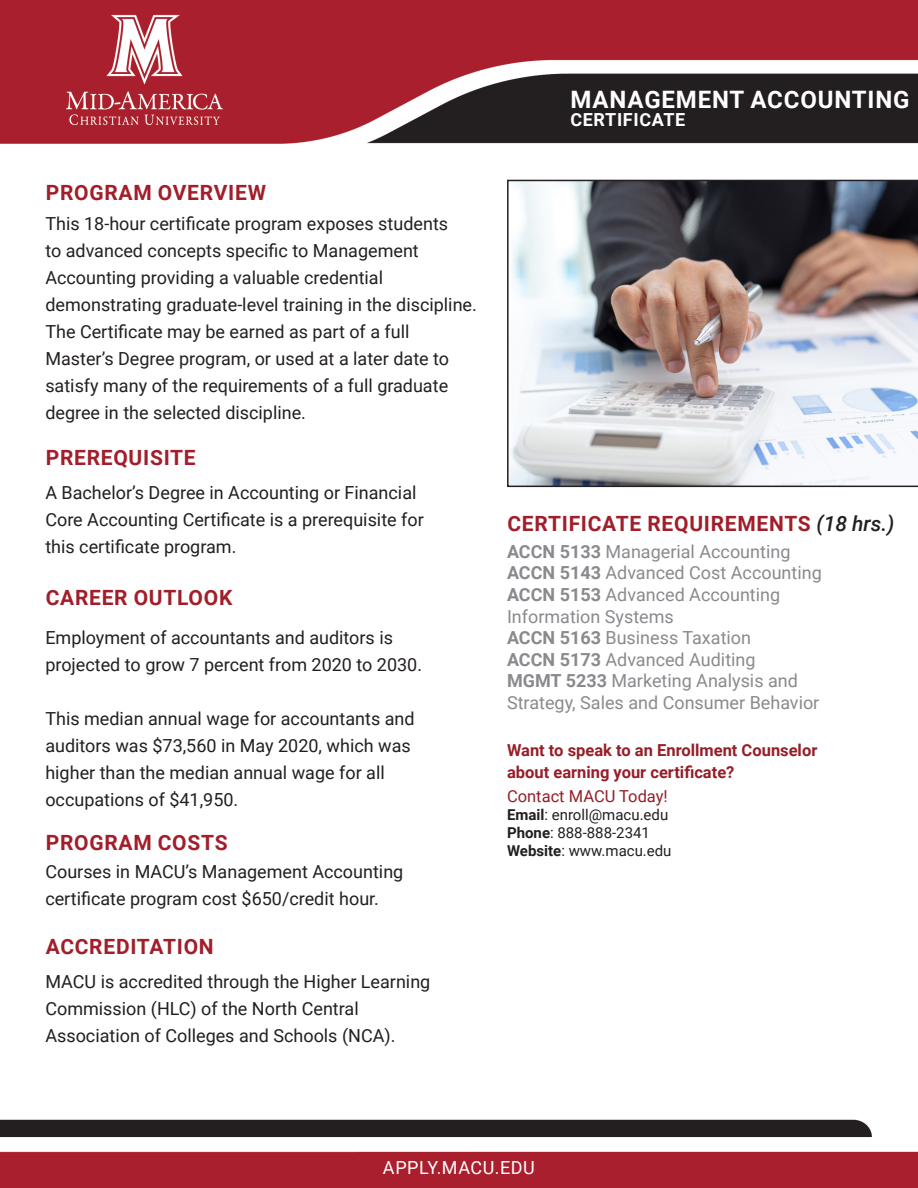
<style>
.page{position:relative;width:918px;height:1188px;background:#fff}
.page>*{position:absolute;margin:0;border:0;box-sizing:border-box;transform-origin:0 0}
.t1{font:700 24px "Roboto";letter-spacing:.035em;color:#fff}
.t2{font:700 21px "Roboto";letter-spacing:.035em;color:#a11e2a}
.t3{font:700 21px "Roboto";letter-spacing:.035em;color:#a11e2b}
.Paragraph_Style_1{font:18px/27px "Roboto";color:#231f20}
.t4{font:18px/21.6px "Roboto";color:#898a8e}
.t5{font:18px "Roboto";letter-spacing:.035em;color:#fff}
.t6{font:700 18px "Roboto";letter-spacing:.035em;color:#fff}
.t7{font:700 16.5px/22.5px "Roboto";color:#961e28}
.t8{font:16.5px "Roboto";color:#961e28}
.t9{font:15px/18px "Roboto";color:#231f20}
.s1{font-weight:500;font-style:italic;color:#231f20}
.s2{font-weight:700}
</style>
<div class="page">
<img style="left:0;top:0;width:918px;height:1188px">
<img style="left:507px;top:180px;width:411px;height:307px">
<div style="left:387px;top:1156px;width:151px;height:26px;background:#aa1f2e"></div>
<p class="t1" style="left:571px;top:83px;width:340px">MANAGEMENT ACCOUNTING</p>
<p class="t2" style="left:46px;top:178px;width:222px">PROGRAM OVERVIEW</p>
<p class="Paragraph_Style_1" style="left:45px;top:210px;width:433px">This 18-hour certificate program exposes students<br>to advanced concepts specific to Management Accounting providing a valuable credential demonstrating graduate-level training in the discipline.<br>The Certificate may be earned as part of a full Master’s Degree program, or used at a later date to satisfy many of the requirements of a full graduate degree in the selected discipline.</p>
<p class="t2" style="left:46px;top:443px;width:152px">PREREQUISITE</p>
<p class="Paragraph_Style_1" style="left:45px;top:478px;width:380px">A Bachelor’s Degree in Accounting or Financial<br>Core Accounting Certificate is a prerequisite for this certificate program.</p>
<p class="t2" style="left:46px;top:583px;width:188px">CAREER OUTLOOK</p>
<p class="Paragraph_Style_1" style="left:45px;top:624px;width:378px">Employment of accountants and auditors is projected to grow 7 percent from 2020 to 2030.</p>
<p class="Paragraph_Style_1" style="left:45px;top:705px;width:371px">This median annual wage for accountants and auditors was $73,560 in May 2020, which was higher than the median annual wage for all occupations of $41,950.</p>
<p class="t2" style="left:46px;top:828px;width:183px">PROGRAM COSTS</p>
<p class="Paragraph_Style_1" style="left:45px;top:857px;width:360px">Courses in MACU’s Management Accounting certificate program cost $650/credit hour.</p>
<p class="t2" style="left:46px;top:932px;width:170px">ACCREDITATION</p>
<p class="Paragraph_Style_1" style="left:45px;top:967px;width:387px">MACU is accredited through the Higher Learning<br>Commission (HLC) of the North Central<br>Association of Colleges and Schools (NCA).</p>
<p class="t6" style="left:570px;top:107px;width:116px">CERTIFICATE</p>
<p class="t3" style="left:507px;top:508px;width:389px">CERTIFICATE REQUIREMENTS <span class="s1">(18 hrs.)</span></p>
<p class="t4" style="left:507px;top:540px;width:285px"><span class="s2">ACCN 5133</span> Managerial Accounting</p>
<p class="t4" style="left:507px;top:562px;width:316px"><span class="s2">ACCN 5143</span> Advanced Cost Accounting</p>
<p class="t4" style="left:507px;top:583px;width:275px"><span class="s2">ACCN 5153</span> Advanced Accounting<br>Information Systems</p>
<p class="t4" style="left:507px;top:626px;width:246px"><span class="s2">ACCN 5163</span> Business Taxation</p>
<p class="t4" style="left:507px;top:648px;width:250px"><span class="s2">ACCN 5173</span> Advanced Auditing</p>
<p class="t4" style="left:507px;top:670px;width:314px"><span class="s2">MGMT 5233</span> Marketing Analysis and<br>Strategy, Sales and Consumer Behavior</p>
<p class="t7" style="left:507px;top:738px;width:312px">Want to speak to an Enrollment Counselor about earning your certificate?</p>
<p class="t8" style="left:507px;top:785px;width:162px">Contact MACU Today!</p>
<p class="t9" style="left:507px;top:805px;width:163px"><span class="s2">Email</span>: enroll@macu.edu</p>
<p class="t9" style="left:507px;top:823px;width:166px"><span class="s2">Phone</span>: 888-888-2341<br><span class="s2">Website</span>: www.macu.edu</p>
<p class="t5" style="left:383px;top:1155px;width:154px">APPLY.MACU.EDU</p>
</div>
